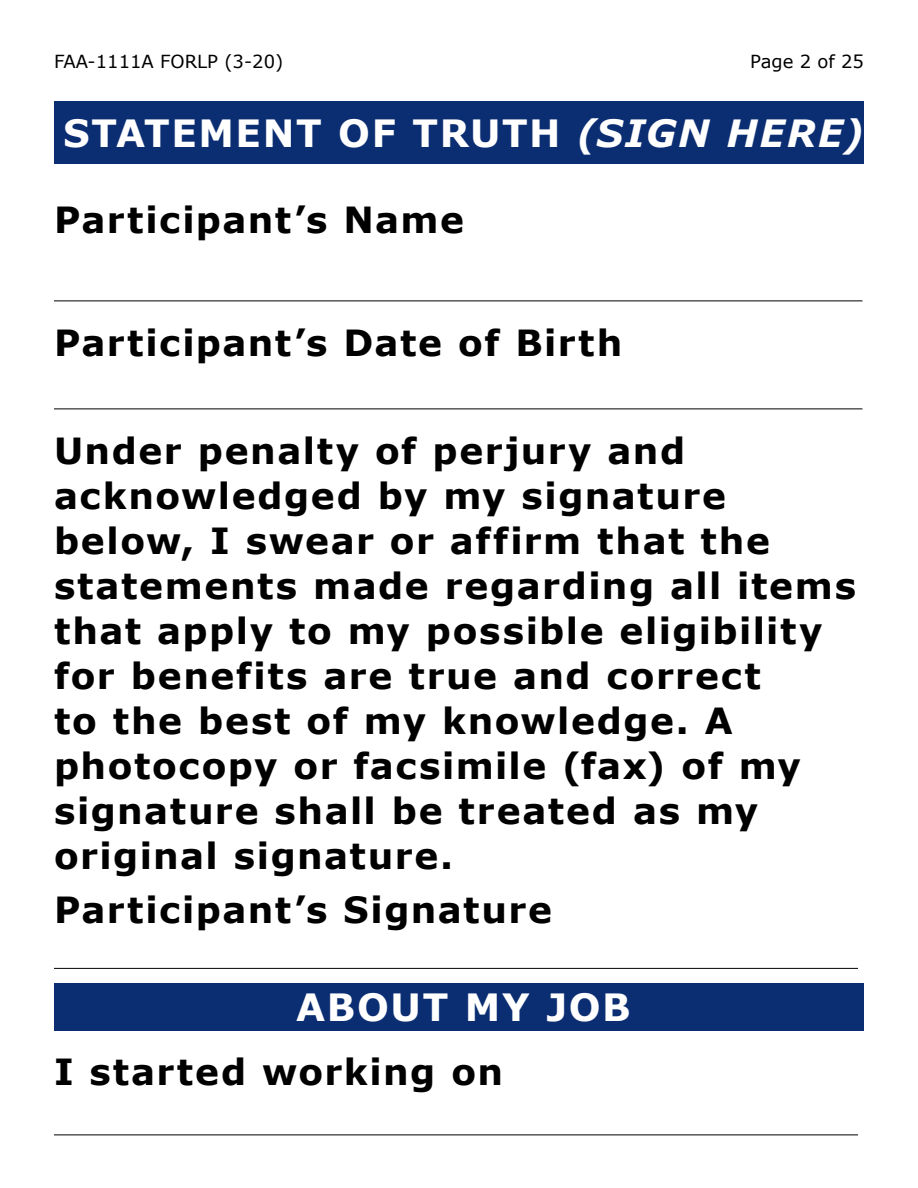
<style>
.page{position:relative;width:918px;height:1188px;background:#fff}
.page>*{position:absolute;margin:0;border:0;box-sizing:border-box;transform-origin:0 0}
.t1{font:700 37.5px "Verdana";letter-spacing:.04em;color:#fff}
.t2{font:700 36px/45px "Verdana";letter-spacing:.04em;color:#000}
.t3{font:18px "Verdana";color:#000}
.s1{font-style:italic}
</style>
<div class="page">
<hr style="left:54px;top:1135px;width:804px;height:1px;background:#000">
<hr style="left:54px;top:968px;width:804px;height:1px;background:#000">
<hr style="left:54px;top:409px;width:808px;height:1px;background:#000">
<hr style="left:54px;top:301px;width:808px;height:1px;background:#000">
<div style="left:54px;top:102px;width:810px;height:62px;background:#0b2d72"></div>
<div style="left:54px;top:983px;width:810px;height:48px;background:#0b2d72"></div>
<p class="t3" style="left:54px;top:49px;width:231px">FAA-1111A FORLP (3-20)</p>
<p class="t3" style="left:750px;top:49px;width:115px">Page 2 of 25</p>
<p class="t1" style="left:63px;top:107px;width:802px">STATEMENT OF TRUTH <span class="s1">(SIGN HERE)</span></p>
<p class="t2" style="left:54px;top:196px;width:412px">Participant’s Name</p>
<p class="t2" style="left:54px;top:319px;width:570px">Participant’s Date of Birth</p>
<p class="t2" style="left:54px;top:427px;width:804px">Under penalty of perjury and acknowledged by my signature below, I swear or affirm that the statements made regarding all items that apply to my possible eligibility for benefits are true and correct<br>to the best of my knowledge. A photocopy or facsimile (fax) of my signature shall be treated as my original signature.</p>
<p class="t2" style="left:54px;top:886px;width:500px">Participant’s Signature</p>
<p class="t1" style="left:296px;top:981px;width:336px">ABOUT MY JOB</p>
<p class="t2" style="left:54px;top:1048px;width:451px">I started working on</p>
</div>
